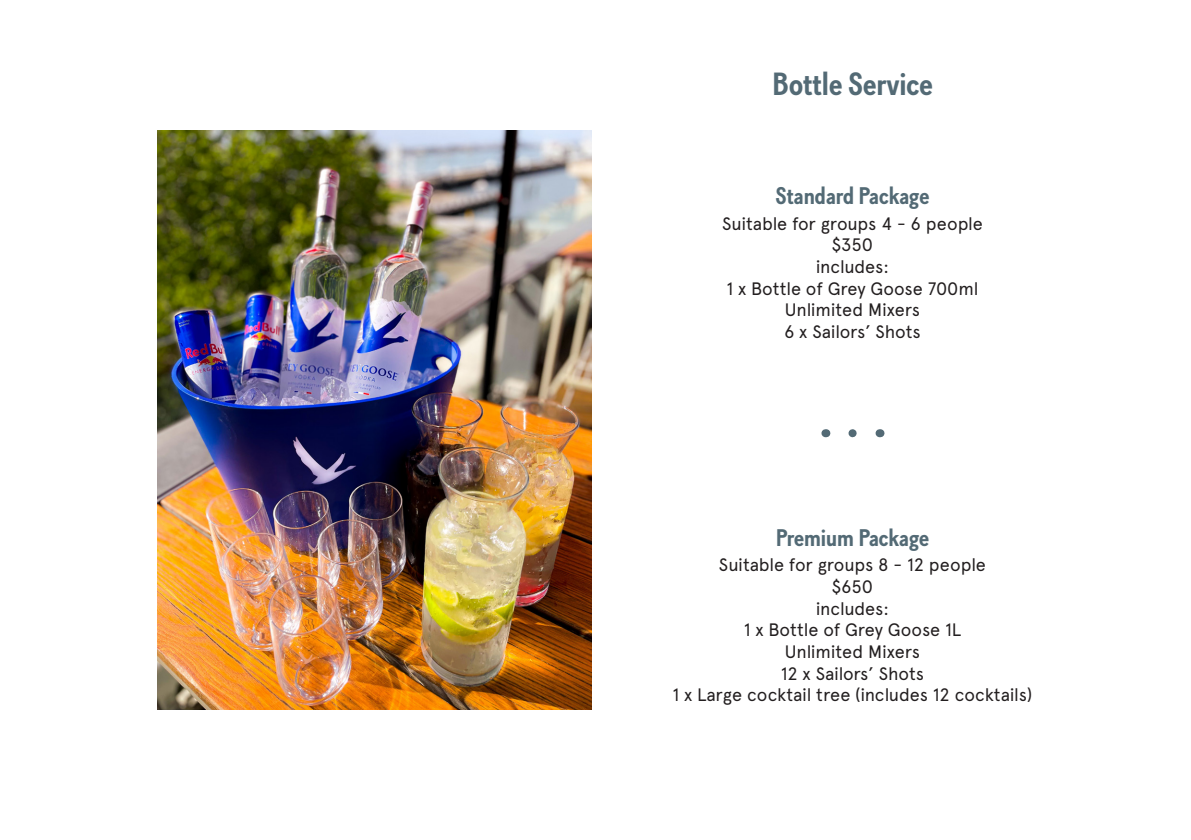
<style>
.page{position:relative;width:1191px;height:840px;background:#fff}
.page>*{position:absolute;margin:0;border:0;box-sizing:border-box;transform-origin:0 0}
.t1{font:700 32px "Baton";color:#536a75}
.t2{font:700 24px "Baton";color:#536a75}
.t3{font:18px/21.6px "Apercu";letter-spacing:-.01em;color:#231f20;text-align:center}
</style>
<div class="page">
<img style="left:157px;top:130px;width:435px;height:579px">
<svg style="left:852px;top:429px;width:5px;height:8px"></svg>
<p class="t1" style="left:772px;top:65px;width:162px">Bottle Service</p>
<p class="t2" style="left:775px;top:182px;width:155px">Standard Package</p>
<p class="t3" style="left:722px;top:212px;width:262px">Suitable for groups 4 - 6 people $350<br>includes:<br>1 x Bottle of Grey Goose 700ml<br>Unlimited Mixers<br>6 x Sailors’ Shots</p>
<p class="t2" style="left:776px;top:523px;width:155px">Premium Package</p>
<p class="t3" style="left:672px;top:554px;width:361px">Suitable for groups 8 - 12 people<br>$650<br>includes:<br>1 x Bottle of Grey Goose 1L<br>Unlimited Mixers<br>12 x Sailors’ Shots<br>1 x Large cocktail tree (includes 12 cocktails)</p>
</div>
